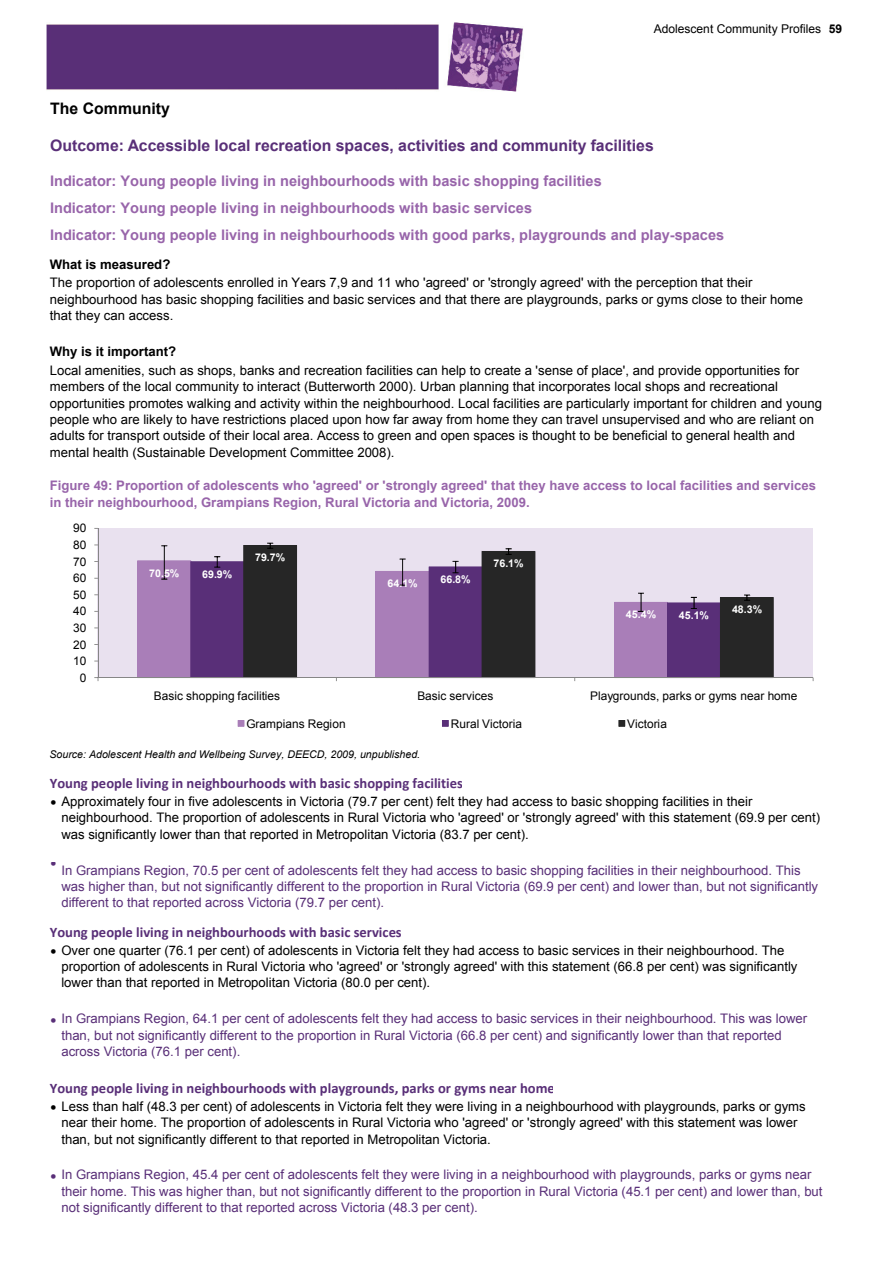
<style>
.page{position:relative;width:893px;height:1263px;background:#fff}
.page>*{position:absolute;margin:0;border:0;box-sizing:border-box;transform-origin:0 0}
.t1{font:700 15.9px "Arial";color:#592f78}
.t2{font:700 15.9px "Arial";color:#000}
.t3{font:700 14.55px/26.7px "Arial";color:#9865aa}
.t4{font:700 14.55px "Calibri";color:#592f78}
.t5{font:14.55px "Calibri";color:#592f78}
.t6{font:13.2px/16.4px "Arial";color:#000}
.t7{font:13.2px/16.4px "Arial";color:#592f78}
.t8{font:700 13.2px/17.1px "Arial";color:#9865aa}
.t9{font:700 13.2px "Arial";color:#000}
.t10{font:12px "Arial";color:#000}
.t11{font:11.85px "Arial";letter-spacing:.005em;color:#000}
.t12{font:italic 10.65px "Arial";color:#000}
.t13{font:700 10.65px "Arial";letter-spacing:.005em;color:#fff}
.s1{font-weight:700}
.s2{font-family:"Calibri";font-size:14.55px}
</style>
<div class="page">
<img style="left:47px;top:23px;width:476px;height:68px">
<div style="left:98px;top:528px;width:715px;height:150px;background:#e9e1ef"></div>
<svg style="left:137px;top:543px;width:160px;height:134px;background:#6e547c"></svg>
<svg style="left:375px;top:548px;width:160px;height:129px;background:#70567e"></svg>
<svg style="left:614px;top:593px;width:160px;height:84px;background:#6c527a"></svg>
<hr style="left:98px;top:528px;width:1px;height:150px;background:#868686">
<hr style="left:98px;top:677px;width:715px;height:1px;background:#868686">
<svg style="left:238px;top:720px;width:6px;height:7px"></svg>
<svg style="left:442px;top:720px;width:7px;height:7px"></svg>
<svg style="left:618px;top:720px;width:7px;height:7px"></svg>
<p class="t2" style="left:50px;top:100px;width:121px">The Community</p>
<p class="t10" style="left:654px;top:22px;width:190px">Adolescent Community Profiles <span class="s1">59</span></p>
<p class="t1" style="left:50px;top:137px;width:605px">Outcome: Accessible local recreation spaces, activities and community facilities</p>
<p class="t3" style="left:50px;top:168px;width:676px">Indicator: Young people living in neighbourhoods with basic shopping facilities<br>Indicator: Young people living in neighbourhoods with basic services<br>Indicator: Young people living in neighbourhoods with good parks, playgrounds and play-spaces</p>
<p class="t9" style="left:50px;top:257px;width:122px">What is measured?</p>
<p class="t6" style="left:50px;top:275px;width:755px">The proportion of adolescents enrolled in Years 7,9 and 11 who 'agreed' or 'strongly agreed' with the perception that their neighbourhood has basic shopping facilities and basic services and that there are playgrounds, parks or gyms close to their home that they can access.</p>
<p class="t9" style="left:50px;top:344px;width:128px">Why is it important?</p>
<p class="t6" style="left:50px;top:362px;width:774px">Local amenities, such as shops, banks and recreation facilities can help to create a 'sense of place', and provide opportunities for members of the local community to interact (Butterworth 2000). Urban planning that incorporates local shops and recreational opportunities promotes walking and activity within the neighbourhood. Local facilities are particularly important for children and young people who are likely to have restrictions placed upon how far away from home they can travel unsupervised and who are reliant on adults for transport outside of their local area. Access to green and open spaces is thought to be beneficial to general health and mental health (Sustainable Development Committee 2008).</p>
<p class="t8" style="left:50px;top:477px;width:768px">Figure 49: Proportion of adolescents who 'agreed' or 'strongly agreed' that they have access to local facilities and services in their neighbourhood, Grampians Region, Rural Victoria and Victoria, 2009.</p>
<p class="t11" style="left:73px;top:522px;width:15px">90</p>
<p class="t11" style="left:73px;top:538px;width:15px">80</p>
<p class="t11" style="left:73px;top:555px;width:15px">70</p>
<p class="t11" style="left:73px;top:571px;width:15px">60</p>
<p class="t11" style="left:73px;top:588px;width:15px">50</p>
<p class="t11" style="left:73px;top:605px;width:15px">40</p>
<p class="t11" style="left:73px;top:621px;width:15px">30</p>
<p class="t11" style="left:73px;top:638px;width:15px">20</p>
<p class="t11" style="left:73px;top:654px;width:15px">10</p>
<p class="t11" style="left:80px;top:671px;width:8px">0</p>
<p class="t13" style="left:149px;top:567px;width:32px">70.5%</p>
<p class="t13" style="left:202px;top:568px;width:32px">69.9%</p>
<p class="t13" style="left:255px;top:552px;width:32px">79.7%</p>
<p class="t13" style="left:388px;top:578px;width:32px">64.1%</p>
<p class="t13" style="left:440px;top:573px;width:32px">66.8%</p>
<p class="t13" style="left:493px;top:558px;width:32px">76.1%</p>
<p class="t13" style="left:626px;top:608px;width:32px">45.4%</p>
<p class="t13" style="left:679px;top:609px;width:32px">45.1%</p>
<p class="t13" style="left:732px;top:604px;width:32px">48.3%</p>
<p class="t11" style="left:154px;top:690px;width:128px">Basic shopping facilities</p>
<p class="t11" style="left:417px;top:690px;width:78px">Basic services</p>
<p class="t11" style="left:590px;top:690px;width:209px">Playgrounds, parks or gyms near home</p>
<p class="t11" style="left:246px;top:717px;width:101px">Grampians Region</p>
<p class="t11" style="left:451px;top:717px;width:73px">Rural Victoria</p>
<p class="t11" style="left:627px;top:717px;width:41px">Victoria</p>
<p class="t12" style="left:50px;top:748px;width:372px">Source: Adolescent Health and Wellbeing Survey, DEECD, 2009, unpublished.</p>
<p class="t4" style="left:50px;top:777px;width:414px">Young people living in neighbourhoods with basic shopping facilities</p>
<p class="t6" style="left:50px;top:793px;width:704px"><span class="s2">•</span> Approximately four in five adolescents in Victoria (79.7 per cent) felt they had access to basic shopping facilities in their</p>
<p class="t6" style="left:61px;top:810px;width:760px">neighbourhood. The proportion of adolescents in Rural Victoria who 'agreed' or 'strongly agreed' with this statement (69.9 per cent) was significantly lower than that reported in Metropolitan Victoria (83.7 per cent).</p>
<p class="t7" style="left:61px;top:862px;width:758px">In Grampians Region, 70.5 per cent of adolescents felt they had access to basic shopping facilities in their neighbourhood. This was higher than, but not significantly different to the proportion in Rural Victoria (69.9 per cent) and lower than, but not significantly different to that reported across Victoria (79.7 per cent).</p>
<p class="t5" style="left:50px;top:857px;width:9px">•</p>
<p class="t4" style="left:50px;top:926px;width:353px">Young people living in neighbourhoods with basic services</p>
<p class="t6" style="left:50px;top:942px;width:736px"><span class="s2">•</span> Over one quarter (76.1 per cent) of adolescents in Victoria felt they had access to basic services in their neighbourhood. The</p>
<p class="t6" style="left:61px;top:958px;width:738px">proportion of adolescents in Rural Victoria who 'agreed' or 'strongly agreed' with this statement (66.8 per cent) was significantly lower than that reported in Metropolitan Victoria (80.0 per cent).</p>
<p class="t7" style="left:61px;top:1027px;width:722px">than, but not significantly different to the proportion in Rural Victoria (66.8 per cent) and significantly lower than that reported across Victoria (76.1 per cent).</p>
<p class="t7" style="left:50px;top:1010px;width:759px"><span class="s2">•</span> In Grampians Region, 64.1 per cent of adolescents felt they had access to basic services in their neighbourhood. This was lower</p>
<p class="t4" style="left:50px;top:1082px;width:506px">Young people living in neighbourhoods with playgrounds, parks or gyms near home</p>
<p class="t6" style="left:50px;top:1098px;width:757px"><span class="s2">•</span> Less than half (48.3 per cent) of adolescents in Victoria felt they were living in a neighbourhood with playgrounds, parks or gyms</p>
<p class="t6" style="left:61px;top:1114px;width:738px">near their home. The proportion of adolescents in Rural Victoria who 'agreed' or 'strongly agreed' with this statement was lower than, but not significantly different to that reported in Metropolitan Victoria.</p>
<p class="t7" style="left:61px;top:1183px;width:763px">their home. This was higher than, but not significantly different to the proportion in Rural Victoria (45.1 per cent) and lower than, but not significantly different to that reported across Victoria (48.3 per cent).</p>
<p class="t7" style="left:50px;top:1167px;width:763px"><span class="s2">•</span> In Grampians Region, 45.4 per cent of adolescents felt they were living in a neighbourhood with playgrounds, parks or gyms near</p>
</div>
